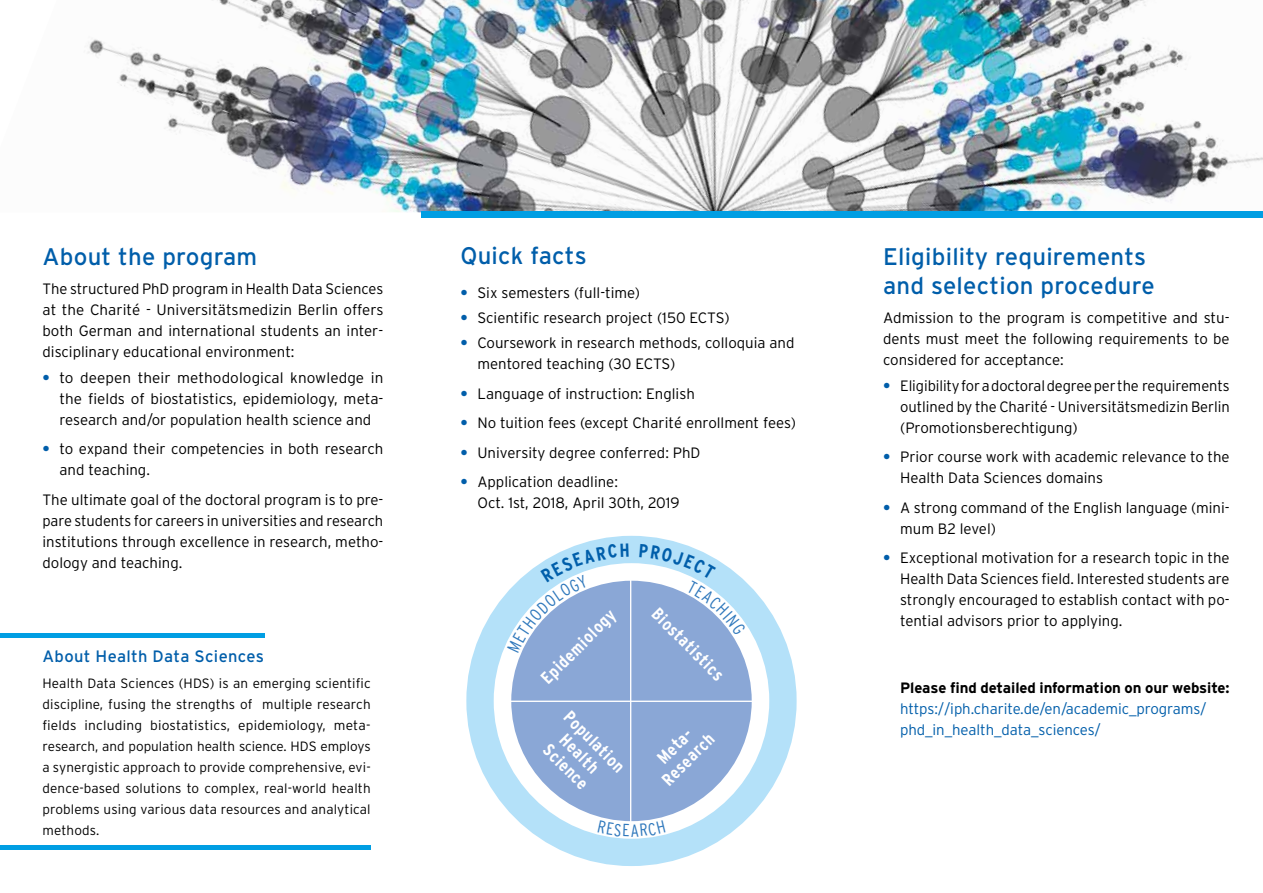
<style>
.page{position:relative;width:1263px;height:893px;background:#fff}
.page>*{position:absolute;margin:0;border:0;box-sizing:border-box;transform-origin:0 0}
.t1{font:24px/28.8px "Interstate";letter-spacing:.01em;color:#005eaa}
.t2{font:700 condensed 17.55px/18.9px "Interstate";color:#fff;text-align:center}
.t3{font:16.5px "Interstate";letter-spacing:.02em;color:#005eaa}
.t4{font:300 15px/21px "Interstate";color:#000;text-align:justify}
.t5{font:300 15px/21px "Interstate";letter-spacing:-.005em;color:#005eaa}
.t6{font:700 15px "Interstate";letter-spacing:-.005em;color:#000}
.t7{font:300 13.5px/21px "Interstate";letter-spacing:.01em;color:#000;text-align:justify}
.s1{font-weight:700;color:#005eaa}
</style>
<div class="page">
<img style="left:87px;top:0;width:1176px;height:213px">
<div style="left:422px;top:212px;width:841px;height:6px;background:#009ee3"></div>
<hr style="left:0;top:846px;width:371px;height:4px;background:#009ee3">
<hr style="left:0;top:633px;width:265px;height:4px;background:#009ee3">
<div style="left:487px;top:557px;width:289px;height:288px;background:#8aa7d6;border-radius:50%"></div>
<div style="left:466px;top:536px;width:331px;height:330px;border:42px solid #b4e1f9;border-radius:50%"></div>
<hr style="left:630px;top:567px;width:1px;height:267px;background:#fff">
<hr style="left:500px;top:701px;width:266px;height:1px;background:#fff">
<div style="left:494px;top:563px;width:275px;height:276px;border:18px solid #fff;border-radius:50%"></div>
<svg style="left:507px;top:544px;width:122px;height:109px"></svg>
<svg style="left:639px;top:544px;width:107px;height:91px"></svg>
<svg style="left:598px;top:820px;width:67px;height:17px"></svg>
<h1 class="t1" style="left:43px;top:242px;width:216px">About the program</h1>
<p class="t4" style="left:43px;top:279px;width:342px">The structured PhD program in Health Data Sciences at the Charité - Universitätsmedizin Berlin offers both German and international students an inter&shy;disciplinary educational environment:</p>
<p class="t4" style="left:60px;top:367px;width:325px;text-indent:-17px"><span class="s1">•</span> to deepen their methodological knowledge in the fields of biostatistics, epidemiology, meta&shy;research and/or population health science and</p>
<p class="t4" style="left:60px;top:438px;width:325px;text-indent:-17px"><span class="s1">•</span> to expand their competencies in both research and teaching.</p>
<p class="t4" style="left:43px;top:489px;width:342px">The ultimate goal of the doctoral program is to pre&shy;pare students for careers in universities and research institutions through excellence in research, metho&shy;dology and teaching.</p>
<p class="t3" style="left:43px;top:647px;width:223px">About Health Data Sciences</p>
<p class="t7" style="left:43px;top:672px;width:330px">Health Data Sciences (HDS) is an emerging scientific discipline, fusing the strengths of multiple research fields including biostatistics, epidemiology, meta&shy;research, and population health science. HDS employs a synergistic approach to provide comprehensive, evi&shy;dence-based solutions to complex, real-world health problems using various data resources and analytical methods.</p>
<h1 class="t1" style="left:460px;top:241px;width:128px">Quick facts</h1>
<p class="t4" style="left:460px;top:282px;width:181px"><span class="s1">•</span> Six semesters (full-time)</p>
<p class="t4" style="left:460px;top:307px;width:271px"><span class="s1">•</span> Scientific research project (150 ECTS)</p>
<p class="t4" style="left:477px;top:332px;width:318px;text-indent:-17px"><span class="s1">•</span> Coursework in research methods, colloquia and mentored teaching (30 ECTS)</p>
<p class="t4" style="left:460px;top:383px;width:236px"><span class="s1">•</span> Language of instruction: English</p>
<p class="t4" style="left:460px;top:412px;width:337px"><span class="s1">•</span> No tuition fees (except Charité enrollment fees)</p>
<p class="t4" style="left:460px;top:442px;width:242px"><span class="s1">•</span> University degree conferred: PhD</p>
<p class="t4" style="left:477px;top:471px;width:204px;text-indent:-17px"><span class="s1">•</span> Application deadline:<br>Oct. 1st, 2018, April 30th, 2019</p>
<p class="t2" style="left:537px;top:674px;width:99px;rotate:-45deg">Epidemiology</p>
<p class="t2" style="left:573px;top:707px;width:80px;rotate:45deg">Population<br>Health<br>Science</p>
<p class="t2" style="left:662px;top:604px;width:95px;rotate:45deg">Biostatistics</p>
<p class="t2" style="left:645px;top:762px;width:67px;rotate:-45deg">Meta-<br>Research</p>
<h1 class="t1" style="left:883px;top:242px;width:273px">Eligibility requirements and selection procedure</h1>
<p class="t4" style="left:883px;top:307px;width:348px">Admission to the program is competitive and stu&shy;dents must meet the following requirements to be considered for acceptance:</p>
<p class="t4" style="left:900px;top:375px;width:331px;text-indent:-17px"><span class="s1">•</span> Eligibility for a doctoral degree per the requirements outlined by the Charité - Universitätsmedizin Berlin (Promotionsberechtigung)</p>
<p class="t4" style="left:900px;top:446px;width:331px;text-indent:-17px"><span class="s1">•</span> Prior course work with academic relevance to the<br>Health Data Sciences domains</p>
<p class="t4" style="left:900px;top:497px;width:331px;text-indent:-17px"><span class="s1">•</span> A strong command of the English language (mini&shy;mum B2 level)</p>
<p class="t4" style="left:900px;top:547px;width:331px;text-indent:-17px"><span class="s1">•</span> Exceptional motivation for a research topic in the Health Data Sciences field. Interested students are strongly encouraged to establish contact with po&shy;tential advisors prior to applying.</p>
<p class="t6" style="left:900px;top:680px;width:331px">Please find detailed information on our website:</p>
<p class="t5" style="left:900px;top:698px;width:308px">https://iph.charite.de/en/academic_programs/ phd_in_health_data_sciences/</p>
</div>
